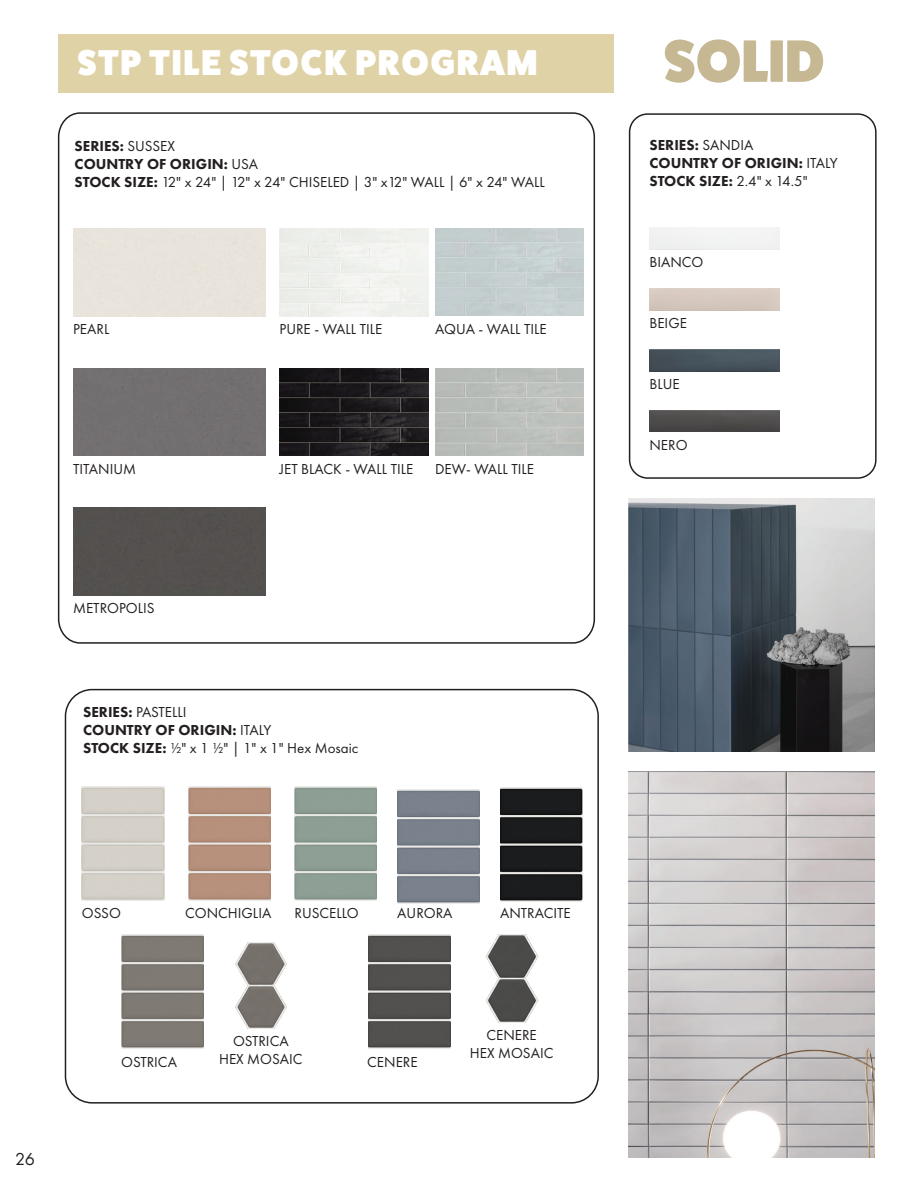
<style>
.page{position:relative;width:918px;height:1188px;background:#fff}
.page>*{position:absolute;margin:0;border:0;box-sizing:border-box;transform-origin:0 0}
.t1{font:800 60px "Fat Frank";color:#c5b892}
.t2{font:800 36px "Fat Frank";letter-spacing:.05em;color:#fff}
.t3{font:18px "Futura PT";color:#231f20}
.t4{font:15px "Futura PT";color:#231f20}
.t5{font:800 15px "Futura PT";color:#231f20}
.s1{font-weight:400}
.s2{font-weight:800}
</style>
<div class="page">
<div style="left:58px;top:34px;width:555px;height:59px;background:#ded2a6"></div>
<img style="left:649px;top:349px;width:131px;height:22px">
<img style="left:649px;top:410px;width:131px;height:22px">
<div style="left:629px;top:113px;width:248px;height:366px;border:2px solid #231f20;border-radius:18px"></div>
<img style="left:629px;top:499px;width:246px;height:253px">
<img style="left:629px;top:771px;width:246px;height:387px">
<svg style="left:57px;top:112px;width:539px;height:532px"></svg>
<div style="left:65px;top:689px;width:534px;height:415px;border:2px solid #231f20;border-radius:27px"></div>
<img style="left:397px;top:790px;width:83px;height:113px">
<img style="left:500px;top:788px;width:82px;height:113px">
<img style="left:122px;top:935px;width:82px;height:113px">
<img style="left:235px;top:942px;width:52px;height:86px">
<img style="left:368px;top:935px;width:83px;height:113px">
<img style="left:485px;top:935px;width:54px;height:87px">
<p class="t2" style="left:77px;top:43px;width:462px">STP TILE STOCK PROGRAM</p>
<p class="t1" style="left:664px;top:27px;width:162px">SOLID</p>
<p class="t5" style="left:75px;top:137px;width:102px">SERIES: <span class="s1">SUSSEX</span></p>
<p class="t5" style="left:75px;top:155px;width:185px">COUNTRY OF ORIGIN: <span class="s1">USA</span></p>
<p class="t4" style="left:75px;top:173px;width:472px"><span class="s2">STOCK SIZE:</span> 12" x 24" | 12" x 24" CHISELED | 3" x12" WALL | 6" x 24" WALL</p>
<p class="t4" style="left:73px;top:320px;width:38px">PEARL</p>
<p class="t4" style="left:280px;top:320px;width:104px">PURE - WALL TILE</p>
<p class="t4" style="left:435px;top:320px;width:113px">AQUA - WALL TILE</p>
<p class="t4" style="left:73px;top:460px;width:64px">TITANIUM</p>
<p class="t4" style="left:280px;top:460px;width:135px">JET BLACK - WALL TILE</p>
<p class="t4" style="left:435px;top:460px;width:101px">DEW- WALL TILE</p>
<p class="t4" style="left:73px;top:599px;width:83px">METROPOLIS</p>
<p class="t4" style="left:83px;top:703px;width:105px"><span class="s2">SERIES:</span> PASTELLI</p>
<p class="t5" style="left:83px;top:720px;width:190px">COUNTRY OF ORIGIN: <span class="s1">ITALY</span></p>
<p class="t4" style="left:83px;top:739px;width:277px"><span class="s2">STOCK SIZE:</span> 1/2" x 1 1/2" | 1" x 1" Hex Mosaic</p>
<p class="t5" style="left:649px;top:136px;width:106px">SERIES: <span class="s1">SANDIA</span></p>
<p class="t5" style="left:649px;top:154px;width:190px">COUNTRY OF ORIGIN: <span class="s1">ITALY</span></p>
<p class="t5" style="left:649px;top:172px;width:160px">STOCK SIZE: <span class="s1">2.4" x 14.5"</span></p>
<p class="t4" style="left:649px;top:253px;width:56px">BIANCO</p>
<p class="t4" style="left:649px;top:314px;width:39px">BEIGE</p>
<p class="t4" style="left:649px;top:375px;width:32px">BLUE</p>
<p class="t4" style="left:649px;top:436px;width:40px">NERO</p>
<p class="t3" style="left:15px;top:1148px;width:21px">26</p>
<p class="t4" style="left:82px;top:905px;width:41px">OSSO</p>
<p class="t4" style="left:185px;top:905px;width:88px">CONCHIGLIA</p>
<p class="t4" style="left:295px;top:905px;width:66px">RUSCELLO</p>
<p class="t4" style="left:397px;top:905px;width:57px">AURORA</p>
<p class="t4" style="left:500px;top:905px;width:72px">ANTRACITE</p>
<p class="t4" style="left:121px;top:1053px;width:57px">OSTRICA</p>
<p class="t4" style="left:233px;top:1033px;width:57px">OSTRICA</p>
<p class="t4" style="left:219px;top:1051px;width:85px">HEX MOSAIC</p>
<p class="t4" style="left:367px;top:1053px;width:52px">CENERE</p>
<p class="t4" style="left:486px;top:1027px;width:52px">CENERE</p>
<p class="t4" style="left:470px;top:1045px;width:85px">HEX MOSAIC</p>
</div>
